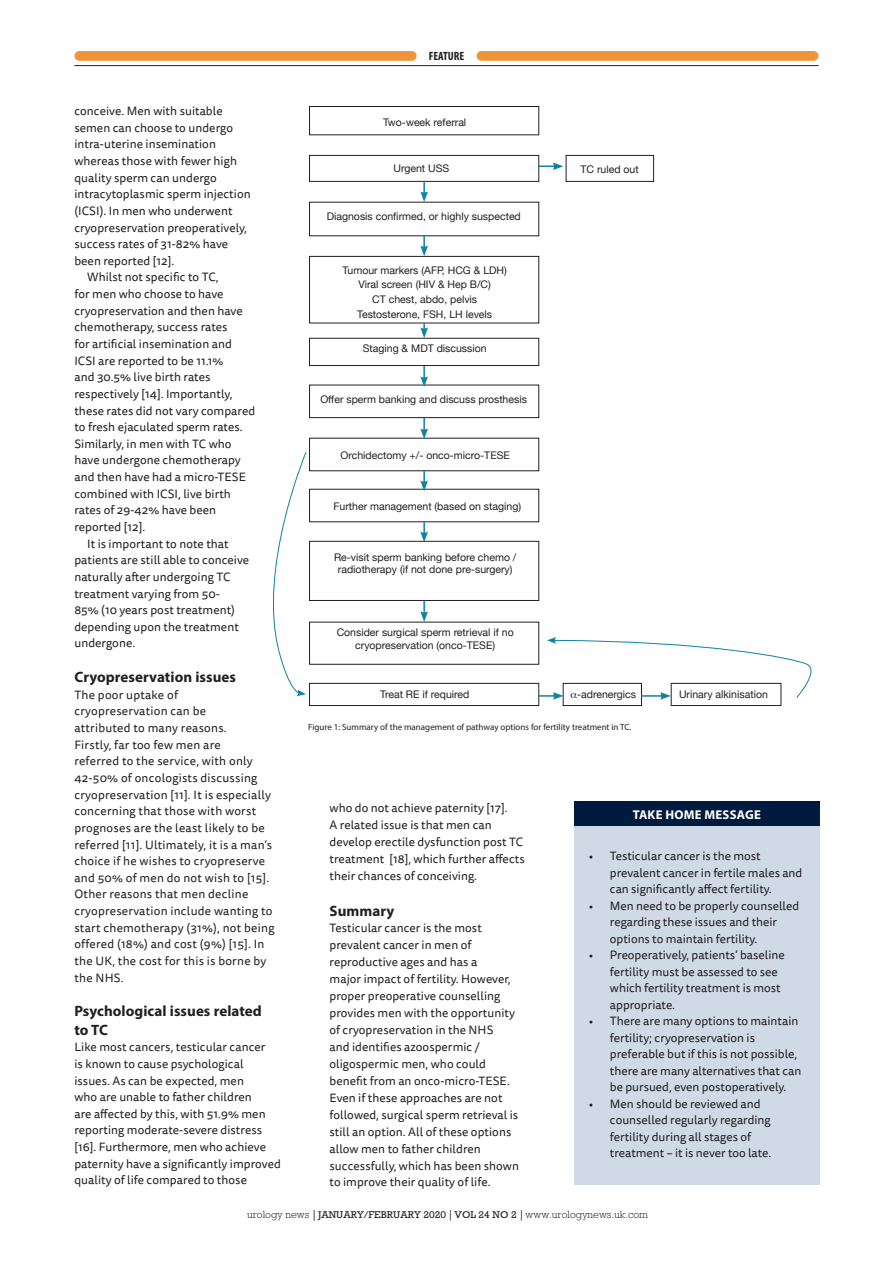
<style>
.page{position:relative;width:893px;height:1263px;background:#fff}
.page>*{position:absolute;margin:0;border:0;box-sizing:border-box;transform-origin:0 0}
.Feature_Subhead{font:700 15px/18.1px "Myriad Pro";letter-spacing:.005em;color:#231f20}
.feature_Author{font:700 12.75px "Myriad Pro";letter-spacing:.02em;color:#fff}
.feature_body_no_inde{font:12px/16.6px "Tisa Sans Pro";letter-spacing:.005em;color:#231f20}
.feature_Body_Indent{font:12px/16.6px "Tisa Sans Pro";color:#231f20}
.t1{font:700 condensed 12px "Myriad Pro";color:#231f20}
.t2{font:10.5px "Helvetica Neue";color:#231f20}
.t3{font:300 10.5px "Rockwell";color:#231f20}
.feature_Caption{font:9px "Myriad Pro";color:#231f20}
.s1{font-family:"Adobe Caslon Pro";font-weight:700}
.s2{font-weight:400;font-size:10.05px}
</style>
<div class="page">
<hr style="left:74px;top:65px;width:745px;height:1px;background:#231f20">
<div style="left:79px;top:51px;width:333px;height:10px;background:#ef943a"></div>
<div style="left:481px;top:51px;width:333px;height:10px;background:#ef943a"></div>
<div style="left:574px;top:825px;width:246px;height:359px;background:#cfdae6"></div>
<div style="left:574px;top:801px;width:246px;height:25px;background:#001b3e"></div>
<svg style="left:273px;top:452px;width:33px;height:244px"></svg>
<div style="left:563px;top:683px;width:79px;height:23px;border:1px solid #231f20"></div>
<div style="left:309px;top:683px;width:230px;height:23px;border:1px solid #231f20"></div>
<div style="left:309px;top:541px;width:230px;height:60px;border:1px solid #231f20"></div>
<div style="left:309px;top:385px;width:230px;height:33px;border:1px solid #231f20"></div>
<div style="left:309px;top:338px;width:230px;height:28px;border:1px solid #231f20"></div>
<div style="left:309px;top:256px;width:230px;height:67px;border:1px solid #231f20"></div>
<div style="left:309px;top:155px;width:230px;height:27px;border:1px solid #231f20"></div>
<div style="left:566px;top:155px;width:88px;height:27px;border:1px solid #231f20"></div>
<svg style="left:309px;top:106px;width:230px;height:29px"></svg>
<div style="left:671px;top:683px;width:110px;height:23px;border:1px solid #231f20"></div>
<svg style="left:420px;top:181px;width:8px;height:21px"></svg>
<svg style="left:420px;top:366px;width:8px;height:21px"></svg>
<svg style="left:420px;top:418px;width:8px;height:21px"></svg>
<svg style="left:420px;top:470px;width:8px;height:21px"></svg>
<svg style="left:420px;top:521px;width:8px;height:21px"></svg>
<svg style="left:420px;top:601px;width:8px;height:21px"></svg>
<svg style="left:420px;top:235px;width:8px;height:21px"></svg>
<svg style="left:420px;top:323px;width:8px;height:15px"></svg>
<svg style="left:539px;top:162px;width:24px;height:8px"></svg>
<svg style="left:539px;top:637px;width:273px;height:63px"></svg>
<p class="feature_body_no_inde" style="left:74px;top:103px;width:178px">conceive. Men with suitable semen can choose to undergo intra-uterine insemination whereas those with fewer high quality sperm can undergo intracytoplasmic sperm injection (ICSI). In men who underwent cryopreservation preoperatively, success rates of 31-82% have been reported [12].</p>
<p class="feature_Body_Indent" style="left:74px;top:269px;width:182px;text-indent:13px">Whilst not specific to TC,<br>for men who choose to have cryopreservation and then have chemotherapy, success rates<br>for artificial insemination and<br>ICSI are reported to be 11.1%<br>and 30.5% live birth rates respectively [14]. Importantly, these rates did not vary compared to fresh ejaculated sperm rates.<br>Similarly, in men with TC who have undergone chemotherapy and then have had a micro-TESE combined with ICSI, live birth rates of 29-42% have been reported [12].</p>
<p class="feature_Body_Indent" style="left:74px;top:535px;width:176px;text-indent:13px">It is important to note that patients are still able to conceive naturally after undergoing TC treatment varying from 50-<br>85% (10 years post treatment) depending upon the treatment undergone.</p>
<p class="Feature_Subhead" style="left:74px;top:668px;width:163px">Cryopreservation issues</p>
<p class="feature_body_no_inde" style="left:74px;top:687px;width:202px">The poor uptake of<br>cryopreservation can be<br>attributed to many reasons.<br>Firstly, far too few men are<br>referred to the service, with only<br>42-50% of oncologists discussing cryopreservation [11]. It is especially concerning that those with worst prognoses are the least likely to be referred [11]. Ultimately, it is a man’s choice if he wishes to cryopreserve and 50% of men do not wish to [15].<br>Other reasons that men decline cryopreservation include wanting to start chemotherapy (31%), not being offered (18%) and cost (9%) [15]. In the UK, the cost for this is borne by the NHS.</p>
<p class="Feature_Subhead" style="left:74px;top:1002px;width:189px">Psychological issues related to TC</p>
<p class="feature_body_no_inde" style="left:74px;top:1039px;width:208px">Like most cancers, testicular cancer<br>is known to cause psychological issues. As can be expected, men<br>who are unable to father children<br>are affected by this, with 51.9% men reporting moderate-severe distress [16]. Furthermore, men who achieve paternity have a significantly improved quality of life compared to those</p>
<p class="t1" style="left:429px;top:49px;width:37px">FEATURE</p>
<p class="t2" style="left:383px;top:115px;width:85px">Two-week referral</p>
<p class="t2" style="left:394px;top:160px;width:57px">Urgent USS</p>
<p class="t2" style="left:581px;top:161px;width:60px">TC ruled out</p>
<p class="t2" style="left:327px;top:209px;width:196px">Diagnosis confirmed, or highly suspected</p>
<p class="t2" style="left:342px;top:262px;width:166px">Tumour markers (AFP, HCG &amp; LDH)</p>
<p class="t2" style="left:358px;top:277px;width:134px">Viral screen (HIV &amp; Hep B/C)</p>
<p class="t2" style="left:372px;top:292px;width:107px">CT chest, abdo, pelvis</p>
<p class="t2" style="left:357px;top:307px;width:136px">Testosterone, FSH, LH levels</p>
<p class="t2" style="left:363px;top:341px;width:125px">Staging &amp; MDT discussion</p>
<p class="t2" style="left:320px;top:392px;width:208px">Offer sperm banking and discuss prosthesis</p>
<p class="t2" style="left:340px;top:447px;width:171px">Orchidectomy +/- onco-micro-TESE</p>
<p class="t2" style="left:334px;top:498px;width:189px">Further management (based on staging)</p>
<p class="t2" style="left:334px;top:549px;width:184px">Re-visit sperm banking before chemo /</p>
<p class="t2" style="left:338px;top:562px;width:176px">radiotherapy (if not done pre-surgery)</p>
<p class="t2" style="left:337px;top:625px;width:179px">Consider surgical sperm retrieval if no</p>
<p class="t2" style="left:355px;top:637px;width:141px">cryopreservation (onco-TESE)</p>
<p class="t2" style="left:380px;top:686px;width:91px">Treat RE if required</p>
<p class="t2" style="left:577px;top:686px;width:60px">-adrenergics</p>
<p class="t2" style="left:679px;top:686px;width:90px">Urinary alkinisation</p>
<p class="feature_Caption" style="left:308px;top:722px;width:325px">Figure 1: Summary of the management of pathway options for fertility treatment in TC.</p>
<p class="feature_body_no_inde" style="left:330px;top:800px;width:197px">who do not achieve paternity [17].<br>A related issue is that men can develop erectile dysfunction post TC treatment [18], which further affects their chances of conceiving.</p>
<p class="Feature_Subhead" style="left:330px;top:901px;width:66px">Summary</p>
<p class="feature_body_no_inde" style="left:330px;top:920px;width:191px">Testicular cancer is the most prevalent cancer in men of reproductive ages and has a<br>major impact of fertility. However, proper preoperative counselling provides men with the opportunity of cryopreservation in the NHS<br>and identifies azoospermic / oligospermic men, who could benefit from an onco-micro-TESE.<br>Even if these approaches are not followed, surgical sperm retrieval is still an option. All of these options allow men to father children successfully, which has been shown to improve their quality of life.</p>
<p class="feature_Author" style="left:633px;top:806px;width:130px">TAKE HOME MESSAGE</p>
<p class="feature_Body_Indent" style="left:610px;top:848px;width:194px;text-indent:-21px">• Testicular cancer is the most prevalent cancer in fertile males and can significantly affect fertility.</p>
<p class="feature_Body_Indent" style="left:610px;top:898px;width:191px;text-indent:-21px">• Men need to be properly counselled regarding these issues and their options to maintain fertility.</p>
<p class="feature_Body_Indent" style="left:610px;top:947px;width:176px;text-indent:-21px">• Preoperatively, patients’ baseline fertility must be assessed to see which fertility treatment is most appropriate.</p>
<p class="feature_Body_Indent" style="left:610px;top:1013px;width:193px;text-indent:-21px">• There are many options to maintain fertility; cryopreservation is preferable but if this is not possible, there are many alternatives that can be pursued, even postoperatively.</p>
<p class="feature_Body_Indent" style="left:610px;top:1096px;width:163px;text-indent:-21px">• Men should be reviewed and counselled regularly regarding fertility during all stages of treatment – it is never too late.</p>
<p class="t3" style="left:247px;top:1208px;width:402px">urology news <span class="s1">|</span> <span class="s2">JANUARY/FEBRUARY 2020</span> <span class="s1">|</span> <span class="s2">VOL 24 NO 2</span> <span class="s1">|</span> www.urologynews.uk.com</p>
</div>
